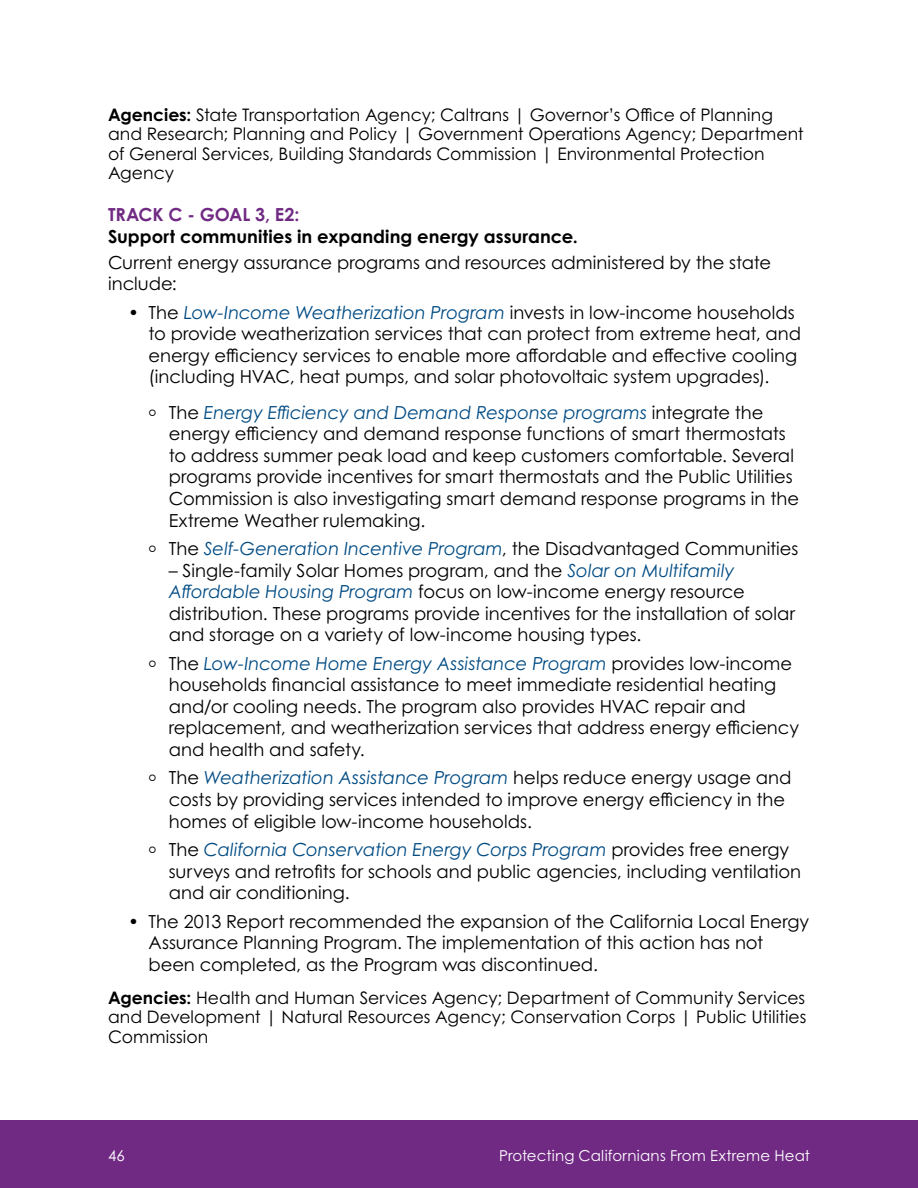
<style>
.page{position:relative;width:918px;height:1188px;background:#fff}
.page>*{position:absolute;margin:0;border:0;box-sizing:border-box;transform-origin:0 0}
.t1{font:18px/21.6px "Century Gothic Pro";color:#000}
.Header_4{font:700 18px/21.6px "Century Gothic Pro";color:#000}
.Agency{font:17.25px/19.5px "Century Gothic Pro";color:#000}
.t2{font:15px "Century Gothic Pro";letter-spacing:.015em;color:#fff}
.s1{font-weight:700}
.s2{color:#702a83}
.s3{font-style:italic;color:#014b83}
</style>
<div class="page">
<div style="left:0;top:1120px;width:918px;height:68px;background:#702a83"></div>
<p class="Agency" style="left:108px;top:105px;width:697px"><span class="s1">Agencies:</span> State Transportation Agency; Caltrans | Governor’s Office of Planning and Research; Planning and Policy | Government Operations Agency; Department of General Services, Building Standards Commission | Environmental Protection Agency</p>
<h5 class="Header_4" style="left:108px;top:203px;width:472px"><span class="s2">TRACK C - GOAL 3, E2:<br></span>Support communities in expanding energy assurance.</h5>
<p class="t1" style="left:108px;top:251px;width:665px">Current energy assurance programs and resources administered by the state include:</p>
<p class="t1" style="left:148px;top:301px;width:654px;text-indent:-20px">• The <span class="s3">Low-Income Weatherization Program</span> invests in low-income households to provide weatherization services that can protect from extreme heat, and energy efficiency services to enable more affordable and effective cooling (including HVAC, heat pumps, and solar photovoltaic system upgrades).</p>
<p class="t1" style="left:169px;top:401px;width:632px">The <span class="s3">Energy Efficiency and Demand Response programs</span> integrate the energy efficiency and demand response functions of smart thermostats to address summer peak load and keep customers comfortable. Several programs provide incentives for smart thermostats and the Public Utilities Commission is also investigating smart demand response programs in the Extreme Weather rulemaking.</p>
<p class="t1" style="left:169px;top:537px;width:631px">The <span class="s3">Self-Generation Incentive Program</span>, the Disadvantaged Communities</p>
<p class="t1" style="left:169px;top:559px;width:628px">– Single-family Solar Homes program, and the <span class="s3">Solar on Multifamily Affordable Housing Program</span> focus on low-income energy resource distribution. These programs provide incentives for the installation of solar and storage on a variety of low-income housing types.</p>
<p class="t1" style="left:169px;top:652px;width:632px">The <span class="s3">Low-Income Home Energy Assistance Program</span> provides low-income households financial assistance to meet immediate residential heating and/or cooling needs. The program also provides HVAC repair and replacement, and weatherization services that address energy efficiency and health and safety.</p>
<p class="t1" style="left:169px;top:767px;width:624px">The <span class="s3">Weatherization Assistance Program</span> helps reduce energy usage and costs by providing services intended to improve energy efficiency in the homes of eligible low-income households.</p>
<p class="t1" style="left:169px;top:839px;width:634px">The <span class="s3">California Conservation Energy Corps Program</span> provides free energy surveys and retrofits for schools and public agencies, including ventilation and air conditioning.</p>
<p class="t1" style="left:148px;top:910px;width:662px;text-indent:-20px">• The 2013 Report recommended the expansion of the California Local Energy<br>Assurance Planning Program. The implementation of this action has not been completed, as the Program was discontinued.</p>
<p class="Agency" style="left:108px;top:988px;width:700px;text-align:justify"><span class="s1">Agencies:</span> Health and Human Services Agency; Department of Community Services and Development | Natural Resources Agency; Conservation Corps | Public Utilities Commission</p>
<p class="t2" style="left:108px;top:1147px;width:18px">46</p>
<p class="t2" style="left:499px;top:1147px;width:312px">Protecting Californians From Extreme Heat</p>
</div>
